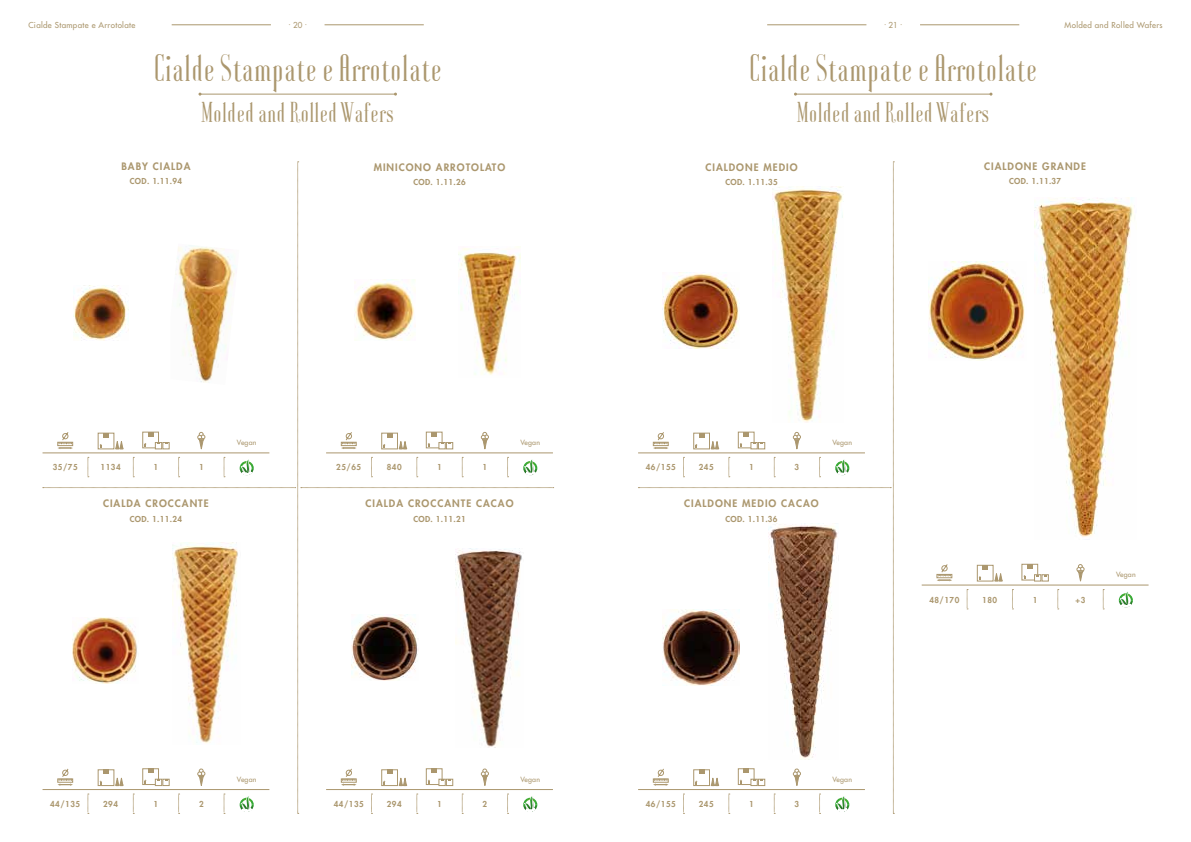
<style>
.page{position:relative;width:1191px;height:842px;background:#fff}
.page>*{position:absolute;margin:0;border:0;box-sizing:border-box;transform-origin:0 0}
.t1{font:40px "Ayres";letter-spacing:.03em;color:#ab976e}
.t2{font:30px "Ayres";letter-spacing:.03em;color:#ab976e}
.t3{font:800 10px "Futura Std";letter-spacing:.1em;color:#ab976e}
.t4{font:800 8px "Futura Std";letter-spacing:.065em;color:#ab976e}
.t5{font:500 8px "Futura Std";letter-spacing:.04em;color:#ab976e}
.t6{font:500 7px "Futura Std";letter-spacing:.03em;color:#ab976e}
</style>
<div class="page">
<img style="left:928px;top:261px;width:97px;height:99px">
<img style="left:1034px;top:198px;width:101px;height:342px">
<hr style="left:920px;top:25px;width:99px;height:1px;background:#ab976e">
<hr style="left:767px;top:25px;width:99px;height:1px;background:#ab976e">
<hr style="left:324px;top:25px;width:100px;height:1px;background:#ab976e">
<hr style="left:172px;top:25px;width:99px;height:1px;background:#ab976e">
<hr style="left:200px;top:94px;width:195px;height:1px;background:#ab976e">
<hr style="left:795px;top:94px;width:196px;height:1px;background:#ab976e">
<svg style="left:966px;top:589px;width:2px;height:21px"></svg>
<svg style="left:1012px;top:589px;width:1px;height:21px"></svg>
<svg style="left:1057px;top:589px;width:1px;height:21px"></svg>
<svg style="left:1103px;top:589px;width:1px;height:21px"></svg>
<hr style="left:921px;top:585px;width:227px;height:1px;background:#ab976e">
<svg style="left:936px;top:564px;width:16px;height:17px"></svg>
<svg style="left:1076px;top:564px;width:8px;height:18px"></svg>
<div style="left:1021px;top:564px;width:17px;height:16px;border:1px solid #ab976e"></div>
<svg style="left:1027px;top:564px;width:5px;height:4px"></svg>
<svg style="left:1034px;top:574px;width:7px;height:7px"></svg>
<div style="left:1041px;top:574px;width:7px;height:7px;border:1px solid #ab976e"></div>
<svg style="left:994px;top:573px;width:8px;height:8px"></svg>
<div style="left:977px;top:565px;width:16px;height:16px;border:1px solid #ab976e"></div>
<svg style="left:982px;top:565px;width:6px;height:4px"></svg>
<svg style="left:978px;top:576px;width:3px;height:4px"></svg>
<svg style="left:43px;top:162px;width:511px;height:652px"></svg>
<svg style="left:1118px;top:591px;width:15px;height:16px"></svg>
<svg style="left:638px;top:162px;width:256px;height:652px"></svg>
<p class="t5" style="left:28px;top:20px;width:108px">Cialde Stampate e Arrotolate</p>
<p class="t5" style="left:1064px;top:20px;width:100px">Molded and Rolled Wafers</p>
<p class="t5" style="left:288px;top:19px;width:20px">. 20 .</p>
<p class="t5" style="left:884px;top:19px;width:20px">.21.</p>
<h1 class="t1" style="left:154px;top:46px;width:288px">Cialde Stampate e Arrotolate</h1>
<h1 class="t1" style="left:750px;top:46px;width:288px">Cialde Stampate e Arrotolate</h1>
<h2 class="t2" style="left:201px;top:95px;width:194px">Molded and Rolled Wafers</h2>
<h2 class="t2" style="left:797px;top:95px;width:194px">Molded and Rolled Wafers</h2>
<p class="t3" style="left:121px;top:160px;width:71px">BABY CIALDA</p>
<p class="t4" style="left:130px;top:176px;width:54px">COD. 1.11.94</p>
<p class="t3" style="left:374px;top:161px;width:133px">MINICONO ARROTOLATO</p>
<p class="t4" style="left:413px;top:177px;width:54px">COD. 1.11.26</p>
<p class="t3" style="left:705px;top:161px;width:94px">CIALDONE MEDIO</p>
<p class="t4" style="left:725px;top:177px;width:54px">COD. 1.11.35</p>
<p class="t3" style="left:984px;top:160px;width:103px">CIALDONE GRANDE</p>
<p class="t4" style="left:1009px;top:176px;width:54px">COD. 1.11.37</p>
<p class="t6" style="left:237px;top:438px;width:21px">Vegan</p>
<p class="t6" style="left:520px;top:438px;width:21px">Vegan</p>
<p class="t6" style="left:832px;top:438px;width:21px">Vegan</p>
<p class="t4" style="left:53px;top:462px;width:26px">35/75</p>
<p class="t4" style="left:199px;top:462px;width:6px">1</p>
<p class="t4" style="left:336px;top:462px;width:26px">25/65</p>
<p class="t4" style="left:101px;top:462px;width:22px">1134</p>
<p class="t4" style="left:437px;top:462px;width:6px">1</p>
<p class="t4" style="left:387px;top:462px;width:16px">840</p>
<p class="t4" style="left:154px;top:462px;width:6px">1</p>
<p class="t4" style="left:482px;top:462px;width:6px">1</p>
<p class="t4" style="left:646px;top:462px;width:32px">46/155</p>
<p class="t4" style="left:698px;top:462px;width:16px">245</p>
<p class="t4" style="left:749px;top:462px;width:6px">1</p>
<p class="t4" style="left:794px;top:462px;width:6px">3</p>
<p class="t3" style="left:103px;top:497px;width:107px">CIALDA CROCCANTE</p>
<p class="t4" style="left:130px;top:514px;width:54px">COD. 1.11.24</p>
<p class="t3" style="left:365px;top:497px;width:149px">CIALDA CROCCANTE CACAO</p>
<p class="t4" style="left:413px;top:514px;width:54px">COD. 1.11.21</p>
<p class="t3" style="left:684px;top:497px;width:136px">CIALDONE MEDIO CACAO</p>
<p class="t4" style="left:725px;top:514px;width:54px">COD. 1.11.36</p>
<p class="t6" style="left:1116px;top:570px;width:21px">Vegan</p>
<p class="t4" style="left:929px;top:594px;width:32px">48/170</p>
<p class="t4" style="left:982px;top:594px;width:16px">180</p>
<p class="t4" style="left:1032px;top:594px;width:6px">1</p>
<p class="t4" style="left:1075px;top:594px;width:11px">+3</p>
<p class="t6" style="left:237px;top:775px;width:21px">Vegan</p>
<p class="t6" style="left:520px;top:775px;width:21px">Vegan</p>
<p class="t6" style="left:832px;top:775px;width:21px">Vegan</p>
<p class="t4" style="left:50px;top:799px;width:32px">44/135</p>
<p class="t4" style="left:334px;top:799px;width:32px">44/135</p>
<p class="t4" style="left:103px;top:799px;width:16px">294</p>
<p class="t4" style="left:387px;top:799px;width:16px">294</p>
<p class="t4" style="left:199px;top:799px;width:6px">2</p>
<p class="t4" style="left:482px;top:799px;width:6px">2</p>
<p class="t4" style="left:154px;top:799px;width:6px">1</p>
<p class="t4" style="left:437px;top:799px;width:6px">1</p>
<p class="t4" style="left:646px;top:799px;width:32px">46/155</p>
<p class="t4" style="left:698px;top:799px;width:16px">245</p>
<p class="t4" style="left:749px;top:799px;width:6px">1</p>
<p class="t4" style="left:794px;top:799px;width:6px">3</p>
</div>
